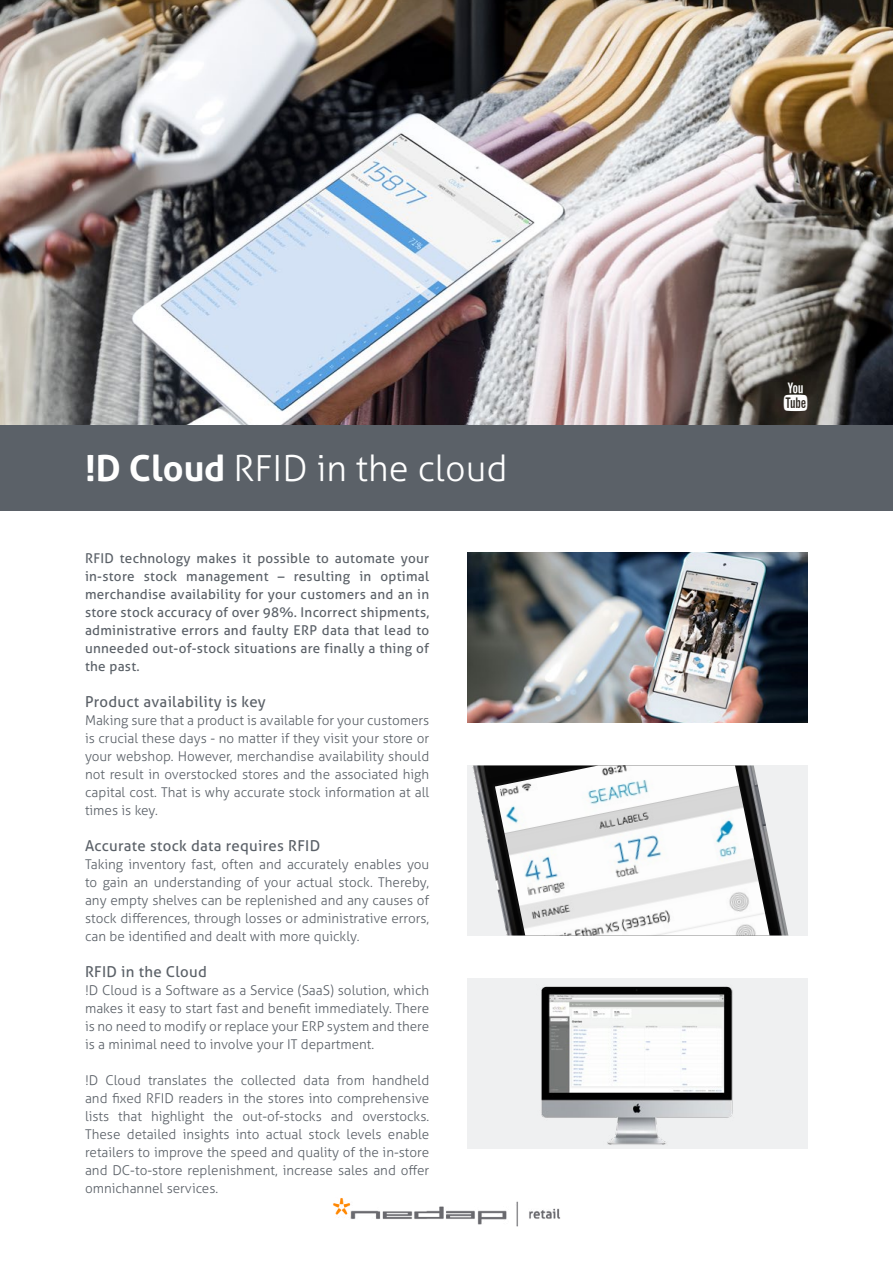
<style>
.page{position:relative;width:893px;height:1263px;background:#fff}
.page>*{position:absolute;margin:0;border:0;box-sizing:border-box;transform-origin:0 0}
.t1{font:300 36px "Aller";color:#fff}
.Header_1{font:15px "Aller";letter-spacing:.02em;color:#5b6168}
.t2{font:300 13.5px/18px "Aller";color:#5b6168;text-align:justify}
.Intro{font:13.5px/18px "Aller";letter-spacing:.02em;color:#5b6168;text-align:justify}
.s1{font-weight:700}
</style>
<div class="page">
<img style="left:0;top:0;width:893px;height:425px">
<div style="left:468px;top:765px;width:340px;height:170px;background:#eff0f1"></div>
<img style="left:472px;top:765px;width:316px;height:170px">
<img style="left:495px;top:765px;width:275px;height:170px">
<img style="left:468px;top:553px;width:340px;height:170px">
<div style="left:468px;top:978px;width:340px;height:170px;background:#eff0f1"></div>
<img style="left:541px;top:986px;width:192px;height:159px">
<div style="left:0;top:425px;width:893px;height:85px;background:#5b6168"></div>
<img style="left:333px;top:1198px;width:228px;height:29px">
<svg style="left:784px;top:383px;width:23px;height:28px"></svg>
<h1 class="t1" style="left:85px;top:447px;width:424px"><span class="s1">!D Cloud</span> RFID in the cloud</h1>
<p class="Intro" style="left:85px;top:549px;width:346px">RFID technology makes it possible to automate your in-store stock management – resulting in optimal merchandise availability for your customers and an in store stock accuracy of over 98%. Incorrect shipments, administrative errors and faulty ERP data that lead to unneeded out-of-stock situations are finally a thing of the past.</p>
<p class="Header_1" style="left:85px;top:692px;width:182px">Product availability is key</p>
<p class="t2" style="left:85px;top:711px;width:346px">Making sure that a product is available for your customers is crucial these days - no matter if they visit your store or your webshop. However, merchandise availability should not result in overstocked stores and the associated high capital cost. That is why accurate stock information at all times is key.</p>
<p class="Header_1" style="left:85px;top:836px;width:237px">Accurate stock data requires RFID</p>
<p class="t2" style="left:85px;top:855px;width:346px">Taking inventory fast, often and accurately enables you to gain an understanding of your actual stock. Thereby, any empty shelves can be replenished and any causes of stock differences, through losses or administrative errors, can be identified and dealt with more quickly.</p>
<p class="Header_1" style="left:85px;top:962px;width:123px">RFID in the Cloud</p>
<p class="t2" style="left:85px;top:981px;width:346px">!D Cloud is a Software as a Service (SaaS) solution, which makes it easy to start fast and benefit immediately. There is no need to modify or replace your ERP system and there is a minimal need to involve your IT department.</p>
<p class="t2" style="left:85px;top:1071px;width:346px">!D Cloud translates the collected data from handheld and fixed RFID readers in the stores into comprehensive lists that highlight the out-of-stocks and overstocks.<br>These detailed insights into actual stock levels enable retailers to improve the speed and quality of the in-store and DC-to-store replenishment, increase sales and offer omnichannel services.</p>
</div>
